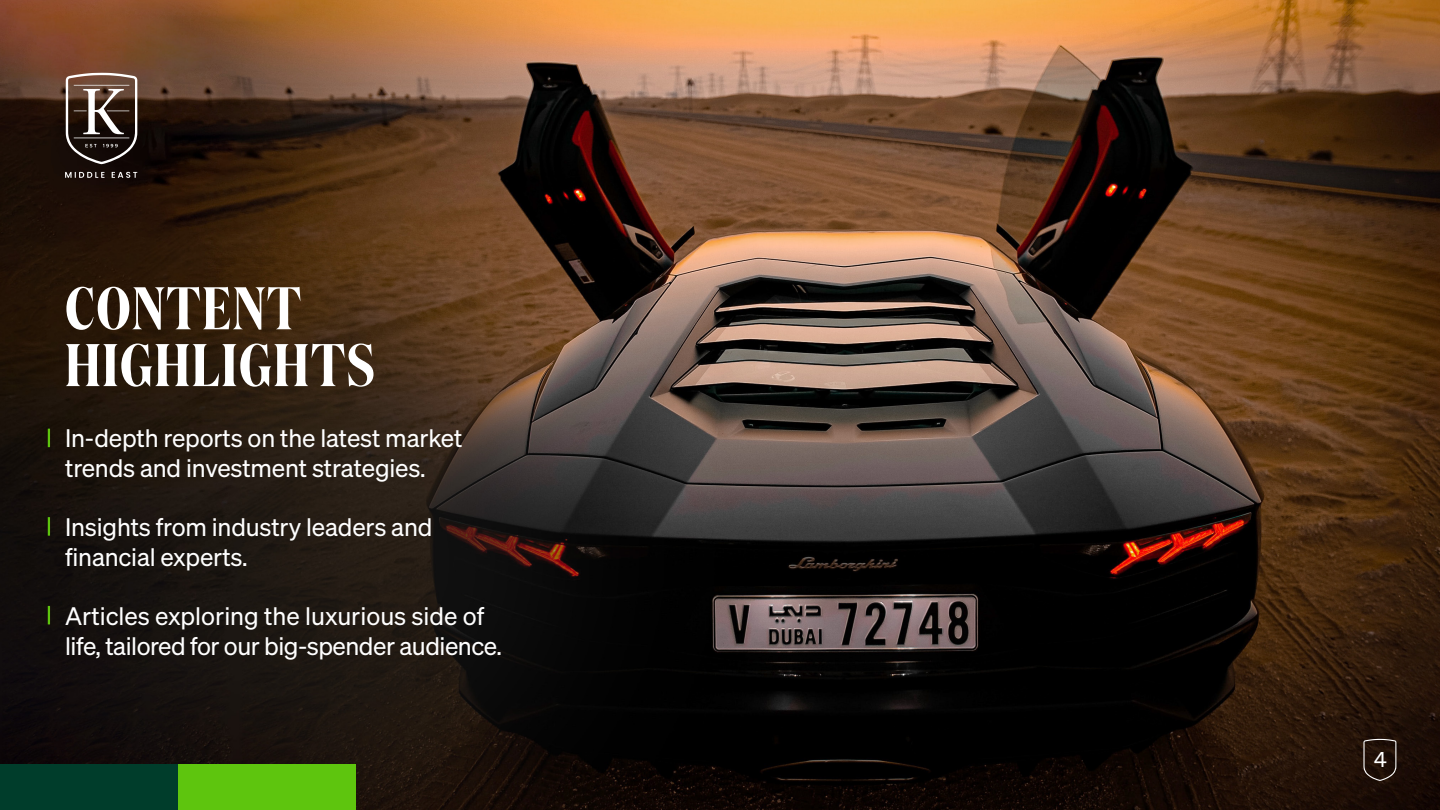
<style>
.page{position:relative;width:1440px;height:810px;background:#fff}
.page>*{position:absolute;margin:0;border:0;box-sizing:border-box;transform-origin:0 0}
.t1{font:600 60px/56.8px "Domaine Display Condensed Test";letter-spacing:.03em;color:#fff}
.t2{font:24.75px/29.7px "Test Sohne Buch";letter-spacing:-.01em;color:#fff}
.t3{font:20.92px "Test Sohne Buch";color:#fff}
</style>
<div class="page">
<img style="left:0;top:0;width:1440px;height:810px">
<svg style="left:48px;top:429px;width:2px;height:18px"></svg>
<svg style="left:48px;top:517px;width:2px;height:19px"></svg>
<svg style="left:48px;top:606px;width:2px;height:18px"></svg>
<div style="left:0;top:764px;width:178px;height:46px;background:#003d2b"></div>
<div style="left:178px;top:764px;width:178px;height:46px;background:#5ec50e"></div>
<svg style="left:1363px;top:739px;width:33px;height:42px"></svg>
<svg style="left:112px;top:172px;width:25px;height:6px"></svg>
<svg style="left:65px;top:172px;width:40px;height:6px"></svg>
<svg style="left:66px;top:73px;width:71px;height:91px"></svg>
<h1 class="t1" style="left:65px;top:280px;width:311px">CONTENT<br>HIGHLIGHTS</h1>
<p class="t2" style="left:65px;top:423px;width:399px">In-depth reports on the latest market trends and investment strategies.</p>
<p class="t2" style="left:65px;top:512px;width:369px">Insights from industry leaders and financial experts.</p>
<p class="t2" style="left:65px;top:601px;width:438px">Articles exploring the luxurious side of life, tailored for our big-spender audience.</p>
<p class="t3" style="left:1374px;top:747px;width:14px">4</p>
</div>
